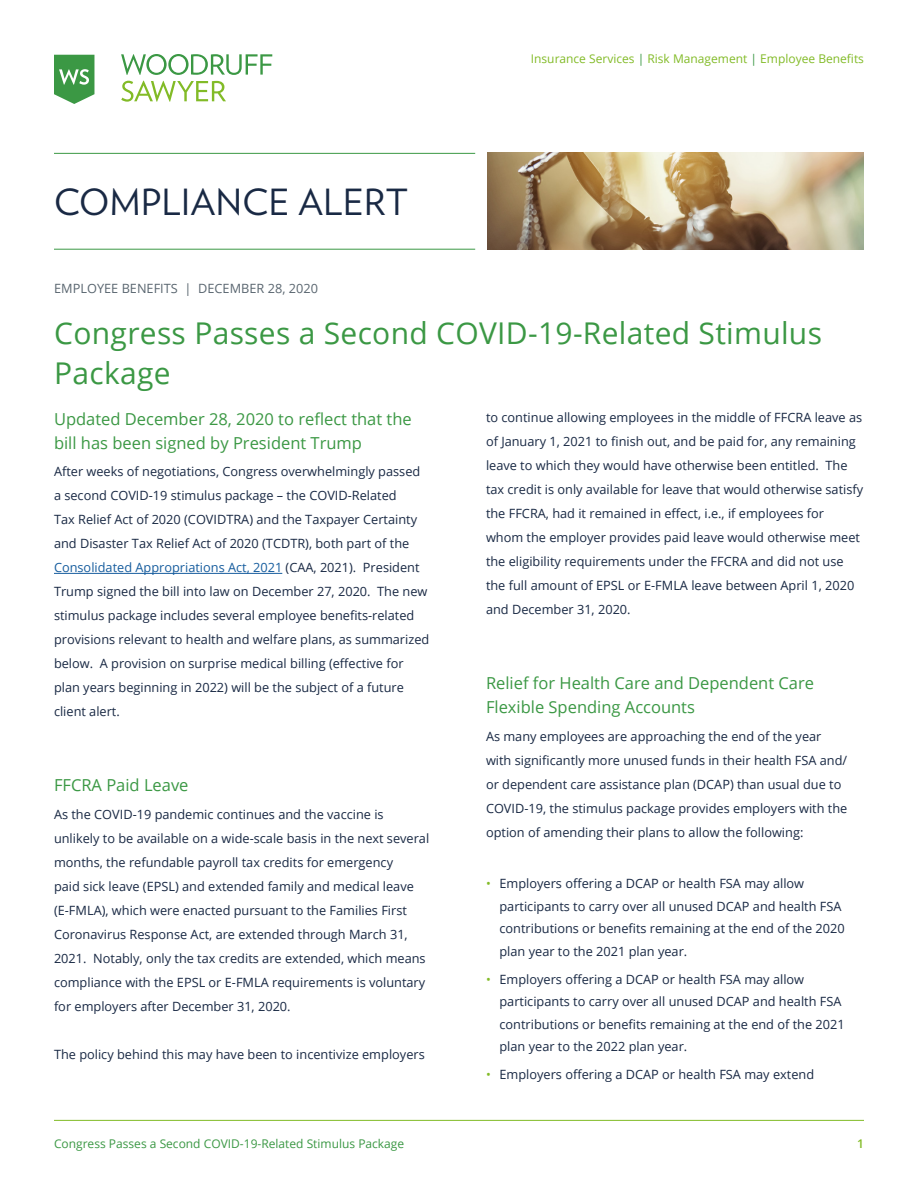
<style>
.page{position:relative;width:918px;height:1188px;background:#fff}
.page>*{position:absolute;margin:0;border:0;box-sizing:border-box;transform-origin:0 0}
.t1{font:36px "Verlag";letter-spacing:.015em;color:#192944}
.t2{font:30px/40.5px "Open Sans";letter-spacing:.01em;color:#3b9844}
.t3{font:16.5px/24px "Open Sans";color:#3b9844}
.Body_Copy{font:12.75px/24px "Open Sans";color:#192944}
.Date{font:12.75px "Open Sans";color:#5a6670}
.t4{font:12px "Open Sans";color:#3b9844}
.t5{font:12px "Open Sans";color:#82bb27}
.t6{font:600 12px "Open Sans";color:#82bb27}
.s1{color:#3b9844}
.s2{color:#175d9e}
.s3{color:#82bb27}
</style>
<div class="page">
<hr style="left:54px;top:153px;width:421px;height:1px;background:#3b9844">
<hr style="left:54px;top:249px;width:421px;height:1px;background:#3b9844">
<hr style="left:54px;top:1120px;width:810px;height:1px;background:#82bb27">
<svg style="left:121px;top:54px;width:151px;height:21px"></svg>
<svg style="left:121px;top:81px;width:105px;height:21px"></svg>
<svg style="left:54px;top:55px;width:40px;height:49px"></svg>
<img style="left:487px;top:152px;width:377px;height:98px">
<hr style="left:54px;top:573px;width:228px;height:1px;background:#175d9e">
<h1 class="t1" style="left:54px;top:175px;width:355px">COMPLIANCE ALERT</h1>
<p class="t5" style="left:531px;top:51px;width:335px">Insurance Services <span class="s1">|</span> Risk Management <span class="s1">|</span> Employee Benefits</p>
<p class="Date" style="left:54px;top:280px;width:265px">EMPLOYEE BENEFITS | DECEMBER 28, 2020</p>
<h1 class="t2" style="left:54px;top:312px;width:769px">Congress Passes a Second COVID-19-Related Stimulus<br>Package</h1>
<h2 class="t3" style="left:54px;top:407px;width:359px">Updated December 28, 2020 to reflect that the bill has been signed by President Trump</h2>
<p class="Body_Copy" style="left:54px;top:459px;width:377px">After weeks of negotiations, Congress overwhelmingly passed a second COVID-19 stimulus package – the COVID-Related<br>Tax Relief Act of 2020 (COVIDTRA) and the Taxpayer Certainty and Disaster Tax Relief Act of 2020 (TCDTR), both part of the <span class="s2">Consolidated Appropriations Act, 2021</span> (CAA, 2021). President Trump signed the bill into law on December 27, 2020. The new stimulus package includes several employee benefits-related provisions relevant to health and welfare plans, as summarized below. A provision on surprise medical billing (effective for plan years beginning in 2022) will be the subject of a future client alert.</p>
<h2 class="t3" style="left:54px;top:773px;width:136px">FFCRA Paid Leave</h2>
<p class="Body_Copy" style="left:54px;top:802px;width:377px">As the COVID-19 pandemic continues and the vaccine is unlikely to be available on a wide-scale basis in the next several months, the refundable payroll tax credits for emergency<br>paid sick leave (EPSL) and extended family and medical leave (E-FMLA), which were enacted pursuant to the Families First Coronavirus Response Act, are extended through March 31, 2021. Notably, only the tax credits are extended, which means compliance with the EPSL or E-FMLA requirements is voluntary for employers after December 31, 2020.</p>
<p class="Body_Copy" style="left:54px;top:1042px;width:372px">The policy behind this may have been to incentivize employers</p>
<p class="Body_Copy" style="left:486px;top:405px;width:379px">to continue allowing employees in the middle of FFCRA leave as of January 1, 2021 to finish out, and be paid for, any remaining leave to which they would have otherwise been entitled. The tax credit is only available for leave that would otherwise satisfy the FFCRA, had it remained in effect, i.e., if employees for whom the employer provides paid leave would otherwise meet the eligibility requirements under the FFCRA and did not use the full amount of EPSL or E-FMLA leave between April 1, 2020 and December 31, 2020.</p>
<h2 class="t3" style="left:486px;top:671px;width:330px">Relief for Health Care and Dependent Care<br>Flexible Spending Accounts</h2>
<p class="Body_Copy" style="left:486px;top:724px;width:363px">As many employees are approaching the end of the year with significantly more unused funds in their health FSA and/ or dependent care assistance plan (DCAP) than usual due to COVID-19, the stimulus package provides employers with the option of amending their plans to allow the following:</p>
<p class="Body_Copy" style="left:500px;top:872px;width:347px;line-height:22.5px;text-indent:-14px"><span class="s3">•</span> Employers offering a DCAP or health FSA may allow participants to carry over all unused DCAP and health FSA contributions or benefits remaining at the end of the 2020 plan year to the 2021 plan year.</p>
<p class="Body_Copy" style="left:500px;top:968px;width:347px;line-height:22.5px;text-indent:-14px"><span class="s3">•</span> Employers offering a DCAP or health FSA may allow participants to carry over all unused DCAP and health FSA contributions or benefits remaining at the end of the 2021 plan year to the 2022 plan year.</p>
<p class="Body_Copy" style="left:486px;top:1062px;width:330px"><span class="s3">•</span> Employers offering a DCAP or health FSA may extend</p>
<p class="t4" style="left:54px;top:1135px;width:352px">Congress Passes a Second COVID-19-Related Stimulus Package</p>
<p class="t6" style="left:857px;top:1135px;width:8px">1</p>
</div>
